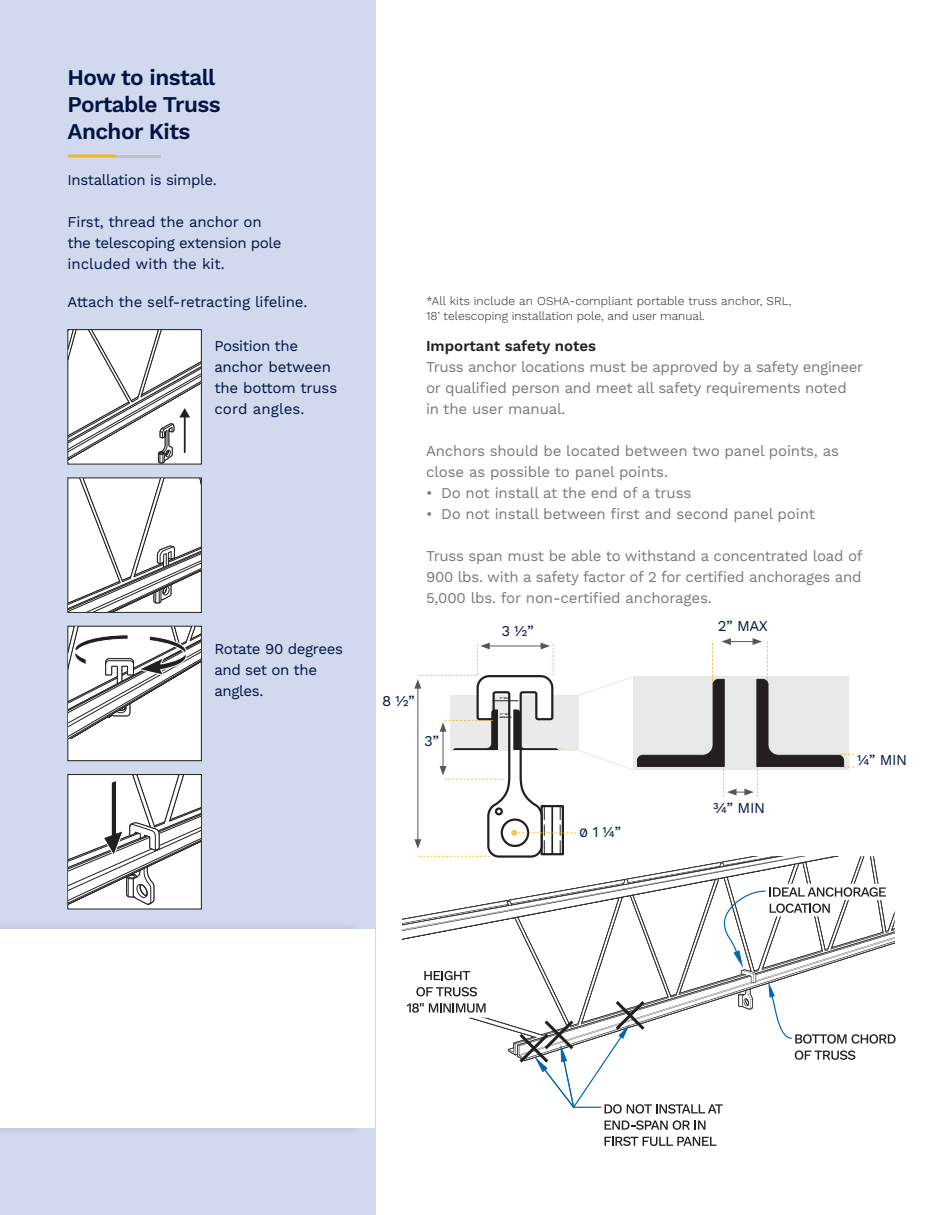
<style>
.page{position:relative;width:945px;height:1215px;background:#fff}
.page>*{position:absolute;margin:0;border:0;box-sizing:border-box;transform-origin:0 0}
.t1{font:600 22.5px/27px "Work Sans";letter-spacing:-.025em;color:#001444}
.t2{font:15px/21px "Work Sans";letter-spacing:-.01em;color:#787980}
.t3{font:15px/21px "Work Sans";letter-spacing:-.025em;color:#001444}
.t4{font:600 15px "Work Sans";color:#231f20}
.t5{font:300 12px/15px "Work Sans";letter-spacing:.005em;color:#231f20}
.t6{font:600 2.85px "Work Sans";color:#111843}
</style>
<div class="page">
<div style="left:0;top:0;width:375px;height:1215px;background:#d0d9ed"></div>
<div style="left:0;top:921px;width:363px;height:216px;background:#cad3e6"></div>
<div style="left:0;top:929px;width:375px;height:199px;background:#fff"></div>
<hr style="left:108px;top:155px;width:53px;height:2px;background:#c1c2c8">
<svg style="left:68px;top:154px;width:48px;height:4px"></svg>
<svg style="left:67px;top:329px;width:135px;height:136px;background:#dfdfdf"></svg>
<svg style="left:67px;top:626px;width:135px;height:135px;background:#dcdcdc"></svg>
<svg style="left:67px;top:774px;width:135px;height:136px;background:#dbdada"></svg>
<svg style="left:67px;top:477px;width:135px;height:136px;background:#e0e0e0"></svg>
<svg style="left:605px;top:1120px;width:101px;height:10px"></svg>
<svg style="left:605px;top:1137px;width:112px;height:9px"></svg>
<svg style="left:402px;top:638px;width:494px;height:476px"></svg>
<h1 class="t1" style="left:68px;top:65px;width:155px">How to install<br>Portable Truss<br>Anchor Kits</h1>
<p class="t3" style="left:68px;top:170px;width:151px">Installation is simple.</p>
<p class="t3" style="left:68px;top:212px;width:215px">First, thread the anchor on the telescoping extension pole included with the kit.</p>
<p class="t3" style="left:68px;top:292px;width:241px">Attach the self-retracting lifeline.</p>
<p class="t3" style="left:214px;top:336px;width:124px">Position the anchor between the bottom truss cord angles.</p>
<p class="t3" style="left:214px;top:639px;width:130px">Rotate 90 degrees and set on the angles.</p>
<p class="t5" style="left:426px;top:294px;width:367px">*All kits include an OSHA-compliant portable truss anchor, SRL,<br>18’ telescoping installation pole, and user manual.</p>
<p class="t4" style="left:426px;top:338px;width:172px">Important safety notes</p>
<p class="t2" style="left:426px;top:357px;width:439px">Truss anchor locations must be approved by a safety engineer or qualified person and meet all safety requirements noted in the user manual.</p>
<p class="t2" style="left:426px;top:441px;width:414px">Anchors should be located between two panel points, as close as possible to panel points.</p>
<p class="t2" style="left:426px;top:483px;width:267px">• Do not install at the end of a truss</p>
<p class="t2" style="left:426px;top:504px;width:390px">• Do not install between first and second panel point</p>
<p class="t2" style="left:426px;top:546px;width:438px;text-align:justify">Truss span must be able to withstand a concentrated load of 900 lbs. with a safety factor of 2 for certified anchorages and 5,000 lbs. for non-certified anchorages.</p>
<p class="t3" style="left:502px;top:621px;width:34px">3 ½”</p>
<p class="t3" style="left:718px;top:616px;width:52px">2” MAX</p>
<p class="t3" style="left:382px;top:691px;width:34px">8 ½”</p>
<p class="t3" style="left:424px;top:731px;width:17px">3”</p>
<p class="t6" style="left:500px;top:697px;width:11px">2” MAX</p>
<p class="t6" style="left:500px;top:713px;width:12px">¾” MIN</p>
<p class="t3" style="left:592px;top:822px;width:30px">1 ¼”</p>
<p class="t3" style="left:713px;top:798px;width:53px">¾” MIN</p>
<p class="t3" style="left:857px;top:750px;width:51px">¼” MIN</p>
</div>
